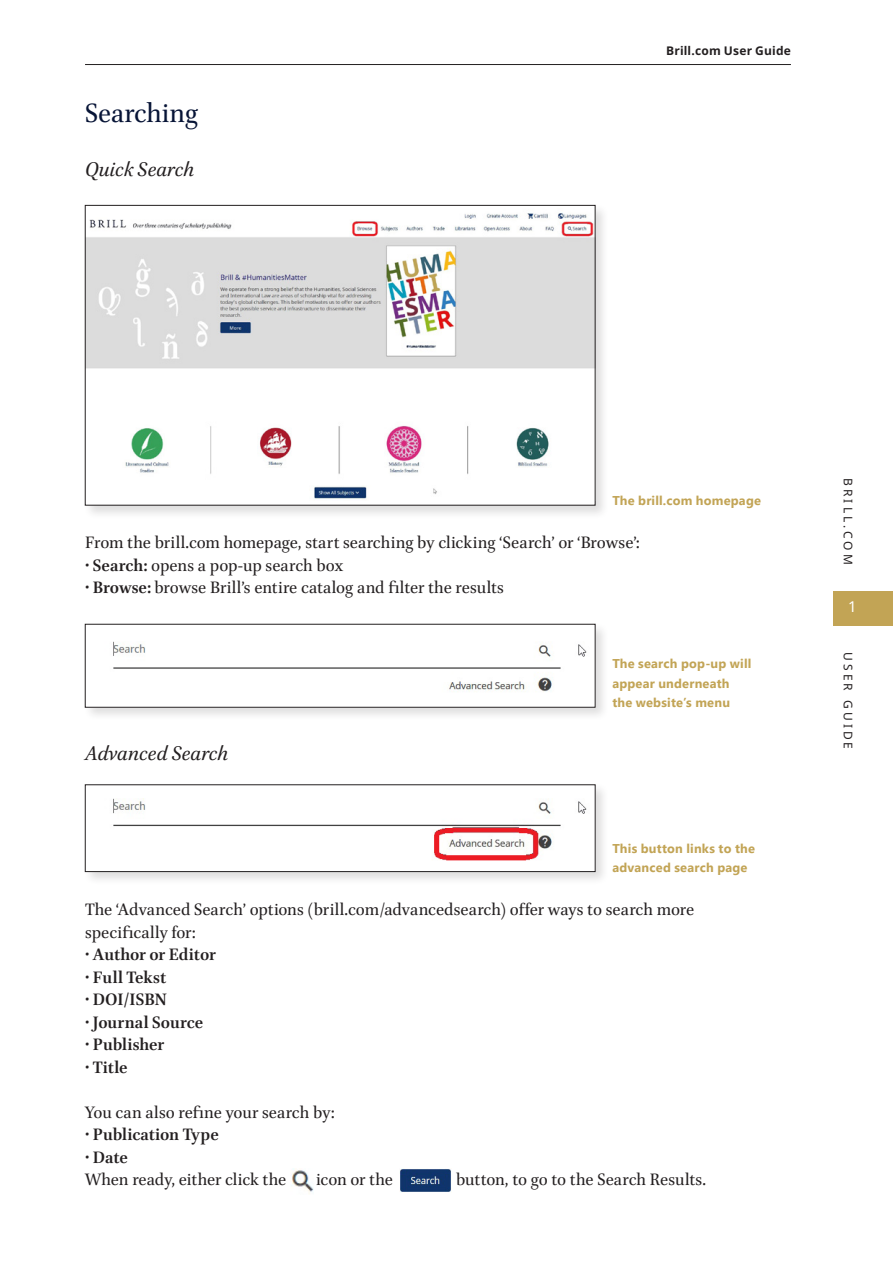
<style>
.page{position:relative;width:893px;height:1263px;background:#fff}
.page>*{position:absolute;margin:0;border:0;box-sizing:border-box;transform-origin:0 0}
.t1{font:30px "Brill";color:#071436}
.subtitle_cursief_kop{font:italic 22.5px "Brill";color:#231f20}
.Plain_Text{font:18.75px/22.5px "Brill";letter-spacing:.005em;color:#231f20}
.Plain_Text-2{font:700 18.75px "Brill";color:#231f20}
.t2{font:15px "Noto Sans";color:#fff}
.Productinfo_Seg_8_10{font:700 12.75px/19.5px "Segoe UI";letter-spacing:.015em;color:#c2a455}
.t3{font:12px "Noto Sans";letter-spacing:.25em;color:#231f20}
.Hoofdstukaanduiding{font:700 12px "Noto Sans";letter-spacing:.015em;color:#231f20}
.s1{font-weight:700}
</style>
<div class="page">
<hr style="left:85px;top:64px;width:706px;height:1px;background:#231f20">
<div style="left:833px;top:591px;width:60px;height:34px;background:#c2a455"></div>
<div style="left:83px;top:203px;width:526px;height:316px;background:#231f20;opacity:.15"></div>
<img style="left:87px;top:208px;width:506px;height:293px">
<div style="left:85px;top:205px;width:510px;height:300px;border:1px solid #231f20"></div>
<div style="left:83px;top:782px;width:526px;height:104px;background:#231f20;opacity:.15"></div>
<img style="left:87px;top:786px;width:506px;height:84px">
<div style="left:85px;top:784px;width:510px;height:88px;border:1px solid #231f20"></div>
<div style="left:83px;top:622px;width:526px;height:100px;background:#231f20;opacity:.15"></div>
<img style="left:87px;top:626px;width:506px;height:79px">
<div style="left:85px;top:624px;width:510px;height:83px;border:1px solid #231f20"></div>
<img style="left:291px;top:1168px;width:23px;height:26px">
<img style="left:400px;top:1169px;width:51px;height:23px">
<p class="t1" style="left:85px;top:93px;width:114px">Searching</p>
<p class="subtitle_cursief_kop" style="left:85px;top:154px;width:111px">Quick Search</p>
<p class="Hoofdstukaanduiding" style="left:666px;top:43px;width:126px">Brill.com User Guide</p>
<p class="Productinfo_Seg_8_10" style="left:612px;top:490px;width:150px">The brill.com homepage</p>
<p class="Plain_Text" style="left:85px;top:532px;width:556px">From the brill.com homepage, start searching by clicking ‘Search’ or ‘Browse’:</p>
<p class="Plain_Text" style="left:85px;top:555px;width:260px"><span class="s1">• Search:</span> opens a pop-up search box</p>
<p class="Plain_Text" style="left:85px;top:577px;width:420px"><span class="s1">• Browse:</span> browse Brill’s entire catalog and filter the results</p>
<p class="subtitle_cursief_kop" style="left:85px;top:738px;width:145px">Advanced Search</p>
<p class="Productinfo_Seg_8_10" style="left:612px;top:653px;width:141px">The search pop-up will appear underneath</p>
<p class="Productinfo_Seg_8_10" style="left:612px;top:692px;width:119px">the website’s menu</p>
<p class="Productinfo_Seg_8_10" style="left:612px;top:838px;width:144px">This button links to the advanced search page</p>
<p class="Plain_Text" style="left:85px;top:899px;width:611px">The ‘Advanced Search’ options (brill.com/advancedsearch) offer ways to search more specifically for:</p>
<p class="Plain_Text-2" style="left:85px;top:942px;width:132px">• Author or Editor</p>
<p class="Plain_Text-2" style="left:85px;top:964px;width:83px">• Full Tekst</p>
<p class="Plain_Text-2" style="left:85px;top:987px;width:83px">• DOI/ISBN</p>
<p class="Plain_Text-2" style="left:85px;top:1009px;width:120px">• Journal Source</p>
<p class="Plain_Text-2" style="left:85px;top:1032px;width:81px">• Publisher</p>
<p class="Plain_Text-2" style="left:85px;top:1054px;width:44px">• Title</p>
<p class="Plain_Text" style="left:85px;top:1102px;width:251px">You can also refine your search by:</p>
<p class="Plain_Text-2" style="left:85px;top:1122px;width:135px">• Publication Type</p>
<p class="Plain_Text-2" style="left:85px;top:1144px;width:44px">• Date</p>
<p class="Plain_Text" style="left:85px;top:1169px;width:203px">When ready, either click the</p>
<p class="Plain_Text" style="left:316px;top:1169px;width:78px">icon or the</p>
<p class="Plain_Text" style="left:456px;top:1169px;width:252px">button, to go to the Search Results.</p>
<p class="t3" style="left:856px;top:478px;width:88px;rotate:90deg">BRILL.COM</p>
<p class="t2" style="left:848px;top:596px;width:10px">1</p>
<p class="t3" style="left:856px;top:652px;width:98px;rotate:90deg">USER GUIDE</p>
</div>
